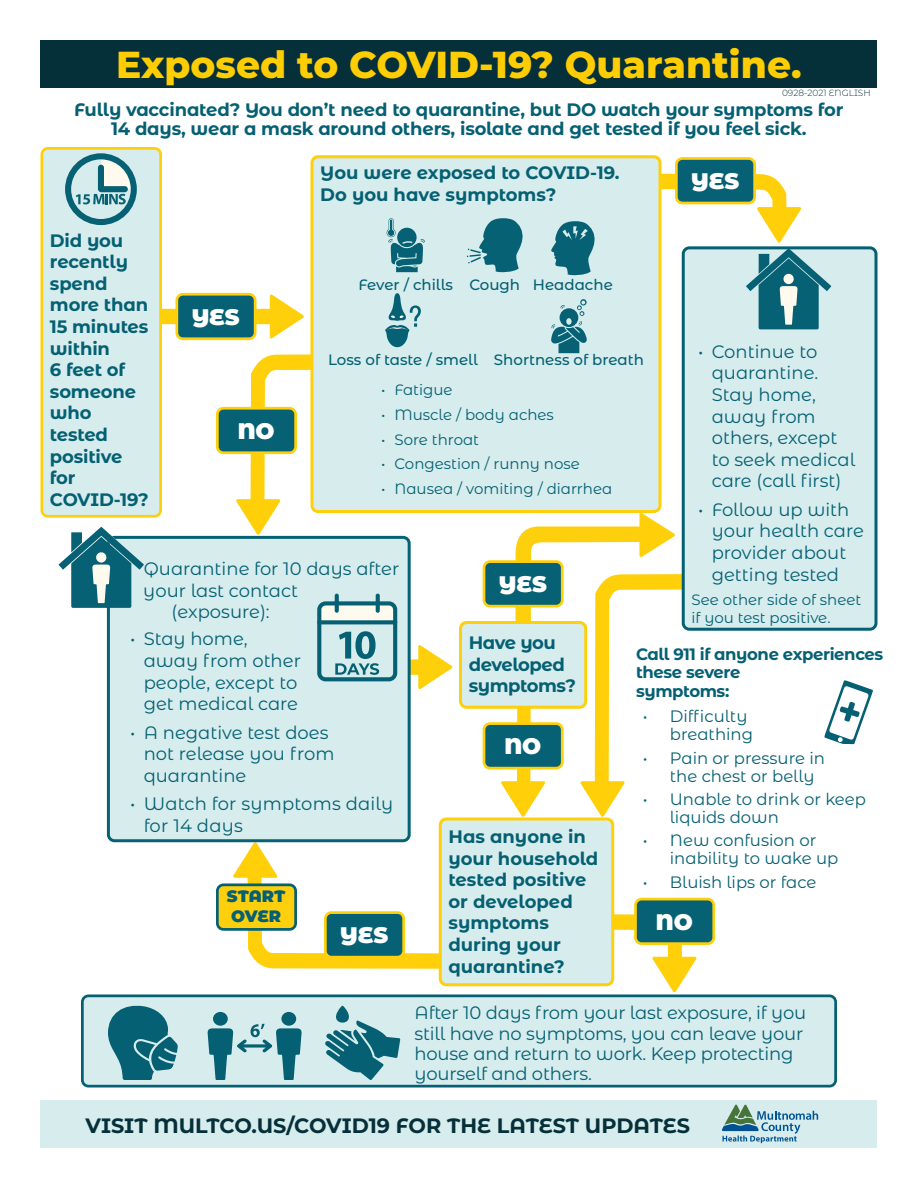
<style>
.page{position:relative;width:918px;height:1188px;background:#fff}
.page>*{position:absolute;margin:0;border:0;box-sizing:border-box;transform-origin:0 0}
.t1{font:800 37.5px "Montserrat";color:#ffcd03}
.t2{font:900 22.5px "Montserrat Alternates";color:#fff}
.t3{font:700 20.7px "Montserrat Alternates";color:#052f39}
.t4{font:18px/21.6px "Montserrat Alternates";color:#046072}
.t5{font:700 18px/21.6px "Montserrat Alternates";letter-spacing:-.01em;color:#046072}
.t6{font:16.5px/18px "Montserrat Alternates";color:#046072}
.t7{font:700 16.5px/18px "Montserrat Alternates";letter-spacing:-.025em;color:#046072}
.t8{font:900 16.5px "Montserrat Alternates";letter-spacing:-.005em;color:#046072}
.t9{font:15px/18px "Montserrat Alternates";color:#046072}
.t10{font:500 15px "Montserrat Alternates";color:#046072}
.t11{font:300 9px "Montserrat Alternates";color:#052f39}
</style>
<div class="page">
<svg style="left:233px;top:842px;width:464px;height:150px"></svg>
<div style="left:635px;top:899px;width:79px;height:45px;background:#056173;border-radius:6px"></div>
<div style="left:634px;top:898px;width:81px;height:47px;border:3px solid #fecf0b;border-radius:6px"></div>
<div style="left:484px;top:724px;width:78px;height:44px;background:#056173;border-radius:6px"></div>
<div style="left:483px;top:722px;width:81px;height:47px;border:3px solid #fecf0b;border-radius:6px"></div>
<div style="left:484px;top:562px;width:78px;height:44px;background:#056173;border-radius:6px"></div>
<div style="left:483px;top:560px;width:81px;height:47px;border:3px solid #fecf0b;border-radius:6px"></div>
<svg style="left:501px;top:513px;width:181px;height:304px"></svg>
<div style="left:460px;top:622px;width:126px;height:85px;background:#d6eced;border-radius:6px"></div>
<div style="left:459px;top:621px;width:128px;height:88px;border:3px solid #fecf0b;border-radius:6px"></div>
<svg style="left:236px;top:354px;width:74px;height:181px"></svg>
<div style="left:217px;top:408px;width:79px;height:45px;background:#056173;border-radius:6px"></div>
<div style="left:216px;top:407px;width:81px;height:47px;border:3px solid #fecf0b;border-radius:6px"></div>
<div style="left:676px;top:158px;width:79px;height:45px;background:#056173;border-radius:6px"></div>
<div style="left:675px;top:157px;width:81px;height:47px;border:3px solid #fecf0b;border-radius:6px"></div>
<svg style="left:162px;top:294px;width:142px;height:45px"></svg>
<div style="left:177px;top:294px;width:78px;height:45px;background:#056173;border-radius:6px"></div>
<div style="left:175px;top:293px;width:82px;height:47px;border:3px solid #fecf0b;border-radius:6px"></div>
<div style="left:40px;top:40px;width:838px;height:48px;background:#052f39"></div>
<div style="left:40px;top:1100px;width:838px;height:48px;background:#d6eced"></div>
<svg style="left:722px;top:1105px;width:96px;height:38px"></svg>
<div style="left:42px;top:148px;width:119px;height:368px;background:#d6eced;border-radius:6px"></div>
<svg style="left:65px;top:153px;width:72px;height:72px"></svg>
<div style="left:40px;top:147px;width:122px;height:371px;border:3px solid #fecf0b;border-radius:6px"></div>
<div style="left:312px;top:157px;width:348px;height:355px;background:#d6eced;border-radius:6px"></div>
<svg style="left:387px;top:218px;width:38px;height:54px"></svg>
<svg style="left:467px;top:218px;width:56px;height:55px"></svg>
<svg style="left:551px;top:221px;width:44px;height:55px"></svg>
<svg style="left:385px;top:293px;width:36px;height:54px"></svg>
<svg style="left:551px;top:299px;width:36px;height:54px"></svg>
<div style="left:310px;top:155px;width:351px;height:358px;border:3px solid #fecf0b;border-radius:6px"></div>
<div style="left:82px;top:996px;width:754px;height:90px;background:#d6eced;border-radius:6px"></div>
<div style="left:81px;top:994px;width:756px;height:93px;border:3px solid #046072;border-radius:6px"></div>
<div style="left:108px;top:537px;width:301px;height:304px;background:#d6eced;border-radius:6px"></div>
<div style="left:107px;top:536px;width:304px;height:306px;border:3px solid #056173;border-radius:6px"></div>
<svg style="left:59px;top:527px;width:85px;height:81px"></svg>
<svg style="left:335px;top:594px;width:4px;height:19px"></svg>
<svg style="left:376px;top:594px;width:4px;height:19px"></svg>
<svg style="left:108px;top:1005px;width:70px;height:75px"></svg>
<svg style="left:325px;top:1006px;width:75px;height:74px"></svg>
<svg style="left:207px;top:1012px;width:95px;height:68px"></svg>
<div style="left:683px;top:248px;width:193px;height:381px;background:#d6eced;border-radius:6px"></div>
<svg style="left:657px;top:174px;width:174px;height:155px"></svg>
<div style="left:682px;top:246px;width:195px;height:385px;border:3px solid #046072;border-radius:6px"></div>
<div style="left:440px;top:819px;width:173px;height:166px;background:#d6eced;border-radius:6px"></div>
<div style="left:439px;top:818px;width:175px;height:168px;border:3px solid #fecf0b;border-radius:6px"></div>
<div style="left:325px;top:913px;width:79px;height:44px;background:#056173;border-radius:6px"></div>
<div style="left:324px;top:911px;width:81px;height:47px;border:3px solid #fecf0b;border-radius:6px"></div>
<div style="left:217px;top:885px;width:79px;height:44px;background:#fdcf0d;border-radius:6px"></div>
<div style="left:216px;top:883px;width:81px;height:48px;border:3px solid #046072;border-radius:6px"></div>
<svg style="left:824px;top:680px;width:49px;height:64px"></svg>
<svg style="left:317px;top:601px;width:135px;height:88px"></svg>
<p class="t1" style="left:116px;top:37px;width:687px">Exposed to COVID-19? Quarantine.</p>
<p class="t11" style="left:782px;top:87px;width:90px">0928-2021 ENGLISH</p>
<p class="t5" style="left:74px;top:98px;width:771px">Fully vaccinated? You don’t need to quarantine, but DO watch your symptoms for</p>
<p class="t5" style="left:111px;top:117px;width:697px">14 days, wear a mask around others, isolate and get tested if you feel sick.</p>
<p class="t5" style="left:320px;top:161px;width:301px">You were exposed to COVID-19.</p>
<p class="t5" style="left:320px;top:183px;width:238px">Do you have symptoms?</p>
<p class="t2" style="left:691px;top:164px;width:50px">YES</p>
<p class="t5" style="left:50px;top:229px;width:100px">Did you recently spend more than<br>15 minutes within<br>6 feet of someone who tested positive for<br>COVID-19?</p>
<p class="t10" style="left:359px;top:274px;width:96px">Fever / chills</p>
<p class="t10" style="left:469px;top:274px;width:52px">Cough</p>
<p class="t10" style="left:533px;top:274px;width:81px">Headache</p>
<p class="t2" style="left:192px;top:300px;width:50px">YES</p>
<p class="t4" style="left:712px;top:340px;width:145px;text-indent:-14px">• Continue to quarantine.<br>Stay home, away from others, except to seek medical care (call first)</p>
<p class="t4" style="left:712px;top:498px;width:154px;text-indent:-14px">• Follow up with your health care provider about getting tested</p>
<p class="t9" style="left:692px;top:590px;width:171px">See other side of sheet if you test positive.</p>
<p class="t10" style="left:328px;top:349px;width:151px">Loss of taste / smell</p>
<p class="t10" style="left:494px;top:349px;width:151px">Shortness of breath</p>
<p class="t9" style="left:381px;top:380px;width:73px">• Fatigue</p>
<p class="t9" style="left:381px;top:405px;width:174px">• Muscle / body aches</p>
<p class="t9" style="left:381px;top:430px;width:100px">• Sore throat</p>
<p class="t9" style="left:381px;top:455px;width:200px">• Congestion / runny nose</p>
<p class="t9" style="left:381px;top:479px;width:233px">• Nausea / vomiting / diarrhea</p>
<p class="t2" style="left:238px;top:414px;width:38px">NO</p>
<p class="t4" style="left:144px;top:557px;width:257px">Quarantine for 10 days after</p>
<p class="t4" style="left:143px;top:579px;width:156px">your last contact</p>
<p class="t4" style="left:172px;top:601px;width:100px">(exposure):</p>
<p class="t4" style="left:144px;top:628px;width:159px;text-indent:-14px">• Stay home, away from other people, except to get medical care</p>
<p class="t4" style="left:144px;top:721px;width:192px;text-indent:-14px">• A negative test does not release you from quarantine</p>
<p class="t4" style="left:144px;top:792px;width:251px;text-indent:-14px">• Watch for symptoms daily for 14 days</p>
<p class="t2" style="left:499px;top:567px;width:50px">YES</p>
<p class="t5" style="left:469px;top:631px;width:109px">Have you developed symptoms?</p>
<p class="t7" style="left:636px;top:644px;width:249px">Call 911 if anyone experiences these severe</p>
<p class="t7" style="left:636px;top:682px;width:95px">symptoms:</p>
<p class="t6" style="left:670px;top:707px;width:85px;text-indent:-27px">• Difficulty breathing</p>
<p class="t6" style="left:670px;top:748px;width:157px;text-indent:-27px">• Pain or pressure in the chest or belly</p>
<p class="t6" style="left:670px;top:790px;width:198px;text-indent:-27px">• Unable to drink or keep liquids down</p>
<p class="t6" style="left:670px;top:831px;width:170px;text-indent:-27px">• New confusion or inability to wake up</p>
<p class="t6" style="left:643px;top:872px;width:175px">• Bluish lips or face</p>
<p class="t2" style="left:504px;top:729px;width:38px">NO</p>
<p class="t5" style="left:448px;top:825px;width:151px">Has anyone in your household tested positive or developed symptoms during your quarantine?</p>
<p class="t8" style="left:227px;top:884px;width:60px">START</p>
<p class="t8" style="left:231px;top:904px;width:51px">OVER</p>
<p class="t2" style="left:656px;top:905px;width:38px">NO</p>
<p class="t2" style="left:340px;top:918px;width:50px">YES</p>
<p class="t4" style="left:414px;top:1002px;width:393px;line-height:20.2px">After 10 days from your last exposure, if you still have no symptoms, you can leave your house and return to work. Keep protecting yourself and others.</p>
<p class="t3" style="left:86px;top:1110px;width:606px">VISIT MULTCO.US/COVID19 FOR THE LATEST UPDATES</p>
</div>
